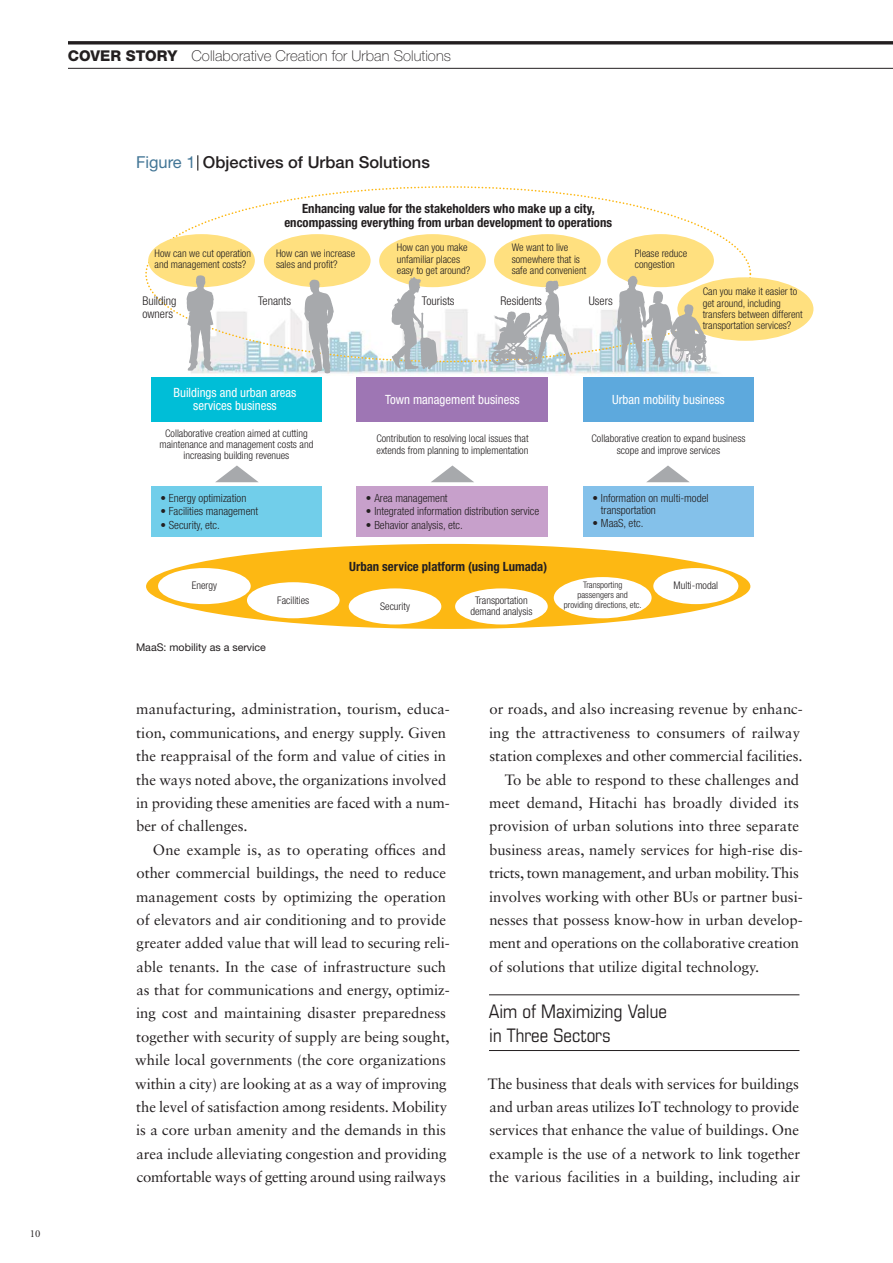
<style>
.page{position:relative;width:893px;height:1263px;background:#fff}
.page>*{position:absolute;margin:0;border:0;box-sizing:border-box;transform-origin:0 0}
.t1{font:condensed 18.6px/23.4px "Eurostile LT Std";color:#231f20}
.t2{font:500 16.5px "Helvetica Neue LT Std";color:#231f20}
.t3{font:14.85px/23.4px "Sabon LT Std";color:#231f20}
.t4{font:100 14.85px "Helvetica Neue LT Std";color:#231f20}
.t5{font:700 condensed 12.75px/14.2px "Helvetica Neue LT Std";color:#231f20;text-align:center}
.t6{font:condensed 12.75px/12.8px "Helvetica Neue LT Std";color:#fff;text-align:center}
.t7{font:300 condensed 12px/12.8px "Helvetica Neue LT Std";color:#231f20}
.t8{font:300 condensed 11.25px/12px "Helvetica Neue LT Std";color:#231f20}
.t9{font:10.65px "Helvetica Neue LT Std";color:#231f20}
.t10{font:10.65px "Adobe Garamond Pro";color:#231f20}
.t11{font:300 condensed 10.5px/11.2px "Helvetica Neue LT Std";color:#231f20}
.t12{font:300 condensed 9px/9.8px "Helvetica Neue LT Std";color:#231f20;text-align:center}
.s1{font-weight:800}
.s2{color:#fff}
.s3{font-weight:400;color:#437696}
</style>
<div class="page">
<svg style="left:68px;top:41px;width:824px;height:4px;background:#434041"></svg>
<hr style="left:68px;top:68px;width:824px;height:1px;background:#231f20">
<hr style="left:489px;top:995px;width:310px;height:1px;background:#231f20">
<hr style="left:489px;top:1050px;width:310px;height:1px;background:#231f20">
<img style="left:191px;top:309px;width:526px;height:66px">
<div style="left:146px;top:544px;width:604px;height:85px;background:#fdb813;border-radius:50%"></div>
<div style="left:151px;top:378px;width:170px;height:44px;background:#00bed7"></div>
<div style="left:357px;top:378px;width:191px;height:44px;background:#9e76b4"></div>
<div style="left:583px;top:378px;width:170px;height:44px;background:#5da9dd"></div>
<div style="left:151px;top:486px;width:170px;height:51px;background:#71ceea"></div>
<div style="left:357px;top:486px;width:191px;height:51px;background:#c7a0cb"></div>
<div style="left:583px;top:486px;width:170px;height:51px;background:#84c1ea"></div>
<div style="left:349px;top:588px;width:92px;height:36px;background:#fff;border-radius:50%"></div>
<div style="left:247px;top:582px;width:93px;height:36px;background:#fff;border-radius:50%"></div>
<div style="left:158px;top:568px;width:93px;height:36px;background:#fff;border-radius:50%"></div>
<div style="left:455px;top:588px;width:93px;height:36px;background:#fff;border-radius:50%"></div>
<div style="left:554px;top:577px;width:97px;height:41px;background:#fff;border-radius:50%"></div>
<div style="left:653px;top:568px;width:85px;height:36px;background:#fff;border-radius:50%"></div>
<svg style="left:215px;top:466px;width:43px;height:16px"></svg>
<svg style="left:431px;top:466px;width:43px;height:16px"></svg>
<svg style="left:647px;top:466px;width:42px;height:16px"></svg>
<div style="left:148px;top:234px;width:107px;height:53px;background:#ffe07f;border-radius:50%"></div>
<div style="left:264px;top:234px;width:107px;height:53px;background:#ffe07f;border-radius:50%"></div>
<div style="left:379px;top:234px;width:107px;height:53px;background:#ffe07f;border-radius:50%"></div>
<div style="left:494px;top:234px;width:107px;height:53px;background:#ffe07f;border-radius:50%"></div>
<div style="left:607px;top:234px;width:107px;height:53px;background:#ffe07f;border-radius:50%"></div>
<div style="left:677px;top:277px;width:136px;height:64px;background:#ffe07f;border-radius:50%"></div>
<svg style="left:187px;top:275px;width:27px;height:96px"></svg>
<svg style="left:304px;top:280px;width:30px;height:93px"></svg>
<svg style="left:391px;top:277px;width:47px;height:92px"></svg>
<svg style="left:491px;top:281px;width:81px;height:84px"></svg>
<svg style="left:617px;top:276px;width:90px;height:91px"></svg>
<svg style="left:198px;top:155px;width:1px;height:16px"></svg>
<p class="t4" style="left:68px;top:48px;width:385px"><span class="s1">COVER STORY</span> Collaborative Creation for Urban Solutions</p>
<p class="t10" style="left:30px;top:1228px;width:15px">10<span class="s2">.</span></p>
<p class="t2" style="left:136px;top:153px;width:295px"><span class="s3">Figure 1</span> Objectives of Urban Solutions</p>
<p class="t5" style="left:284px;top:202px;width:329px">Enhancing value for the stakeholders who make up a city, encompassing everything from urban development to operations</p>
<p class="t11" style="left:155px;top:249px;width:98px">How can we cut operation and management costs?</p>
<p class="t11" style="left:276px;top:249px;width:81px">How can we increase sales and profit?</p>
<p class="t11" style="left:397px;top:243px;width:75px">How can you make unfamiliar places easy to get around?</p>
<p class="t11" style="left:512px;top:243px;width:76px">We want to live somewhere that is safe and convenient</p>
<p class="t11" style="left:635px;top:249px;width:54px">Please reduce congestion</p>
<p class="t7" style="left:142px;top:295px;width:35px">Building owners</p>
<p class="t7" style="left:258px;top:295px;width:34px">Tenants</p>
<p class="t7" style="left:422px;top:295px;width:34px">Tourists</p>
<p class="t7" style="left:500px;top:295px;width:43px">Residents</p>
<p class="t7" style="left:589px;top:295px;width:25px">Users</p>
<p class="t11" style="left:703px;top:287px;width:101px">Can you make it easier to get around, including transfers between different transportation services?</p>
<p class="t6" style="left:173px;top:388px;width:124px">Buildings and urban areas services business</p>
<p class="t6" style="left:385px;top:394px;width:136px">Town management business</p>
<p class="t6" style="left:612px;top:394px;width:114px">Urban mobility business</p>
<p class="t11" style="left:160px;top:428px;width:155px;text-align:center">Collaborative creation aimed at cutting maintenance and management costs and increasing building revenues</p>
<p class="t11" style="left:376px;top:434px;width:154px">Contribution to resolving local issues that extends from planning to implementation</p>
<p class="t11" style="left:591px;top:434px;width:155px;text-align:center">Collaborative creation to expand business scope and improve services</p>
<p class="t8" style="left:160px;top:493px;width:87px">• Energy optimization</p>
<p class="t8" style="left:160px;top:506px;width:99px">• Facilities management</p>
<p class="t8" style="left:160px;top:520px;width:61px">• Security, etc.</p>
<p class="t11" style="left:192px;top:581px;width:27px">Energy</p>
<p class="t11" style="left:277px;top:595px;width:34px">Facilities</p>
<p class="t9" style="left:136px;top:641px;width:131px">MaaS: mobility as a service</p>
<p class="t8" style="left:366px;top:493px;width:83px">• Area management</p>
<p class="t8" style="left:366px;top:506px;width:175px">• Integrated information distribution service</p>
<p class="t8" style="left:366px;top:520px;width:98px">• Behavior analysis, etc.</p>
<p class="t5" style="left:349px;top:560px;width:199px">Urban service platform (using Lumada)</p>
<p class="t11" style="left:380px;top:601px;width:31px">Security</p>
<p class="t11" style="left:470px;top:596px;width:64px;text-align:center">Transportation demand analysis</p>
<p class="t8" style="left:601px;top:493px;width:109px;text-indent:-9px">• Information on multi-model transportation</p>
<p class="t8" style="left:592px;top:518px;width:52px">• MaaS, etc.</p>
<p class="t12" style="left:564px;top:581px;width:79px">Transporting passengers and providing directions, etc.</p>
<p class="t11" style="left:673px;top:581px;width:46px">Multi-modal</p>
<p class="t3" style="left:136px;top:699px;width:315px">manufacturing, administration, tourism, educa&shy;tion, communications, and energy supply. Given the reappraisal of the form and value of cities in the ways noted above, the organizations involved in providing these amenities are faced with a num&shy;ber of challenges.</p>
<p class="t3" style="left:135px;top:839px;width:316px;text-indent:18px">One example is, as to operating offices and other commercial buildings, the need to reduce management costs by optimizing the operation of elevators and air conditioning and to provide greater added value that will lead to securing reli&shy;able tenants. In the case of infrastructure such as that for communications and energy, optimiz&shy;ing cost and maintaining disaster preparedness together with security of supply are being sought, while local governments (the core organizations within a city) are looking at as a way of improving the level of satisfaction among residents. Mobility is a core urban amenity and the demands in this area include alleviating congestion and providing comfortable ways of getting around using railways</p>
<p class="t3" style="left:489px;top:699px;width:315px">or roads, and also increasing revenue by enhanc-</p>
<p class="t3" style="left:489px;top:722px;width:313px">ing the attractiveness to consumers of railway</p>
<p class="t3" style="left:490px;top:746px;width:314px">station complexes and other commercial facilities.</p>
<p class="t3" style="left:505px;top:769px;width:296px">To be able to respond to these challenges and</p>
<p class="t3" style="left:489px;top:792px;width:311px">meet demand, Hitachi has broadly divided its</p>
<p class="t3" style="left:489px;top:816px;width:311px">provision of urban solutions into three separate</p>
<p class="t3" style="left:489px;top:839px;width:315px">business areas, namely services for high-rise dis-</p>
<p class="t3" style="left:489px;top:862px;width:311px">tricts, town management, and urban mobility. This</p>
<p class="t3" style="left:489px;top:886px;width:315px">involves working with other BUs or partner busi-</p>
<p class="t3" style="left:489px;top:909px;width:315px">nesses that possess know-how in urban develop-</p>
<p class="t3" style="left:489px;top:933px;width:311px">ment and operations on the collaborative creation</p>
<p class="t3" style="left:489px;top:956px;width:271px">of solutions that utilize digital technology.</p>
<p class="t1" style="left:489px;top:1002px;width:180px">Aim of Maximizing Value in Three Sectors</p>
<p class="t3" style="left:488px;top:1073px;width:314px;text-align:justify">The business that deals with services for buildings and urban areas utilizes IoT technology to provide services that enhance the value of buildings. One example is the use of a network to link together the various facilities in a building, including air</p>
</div>
